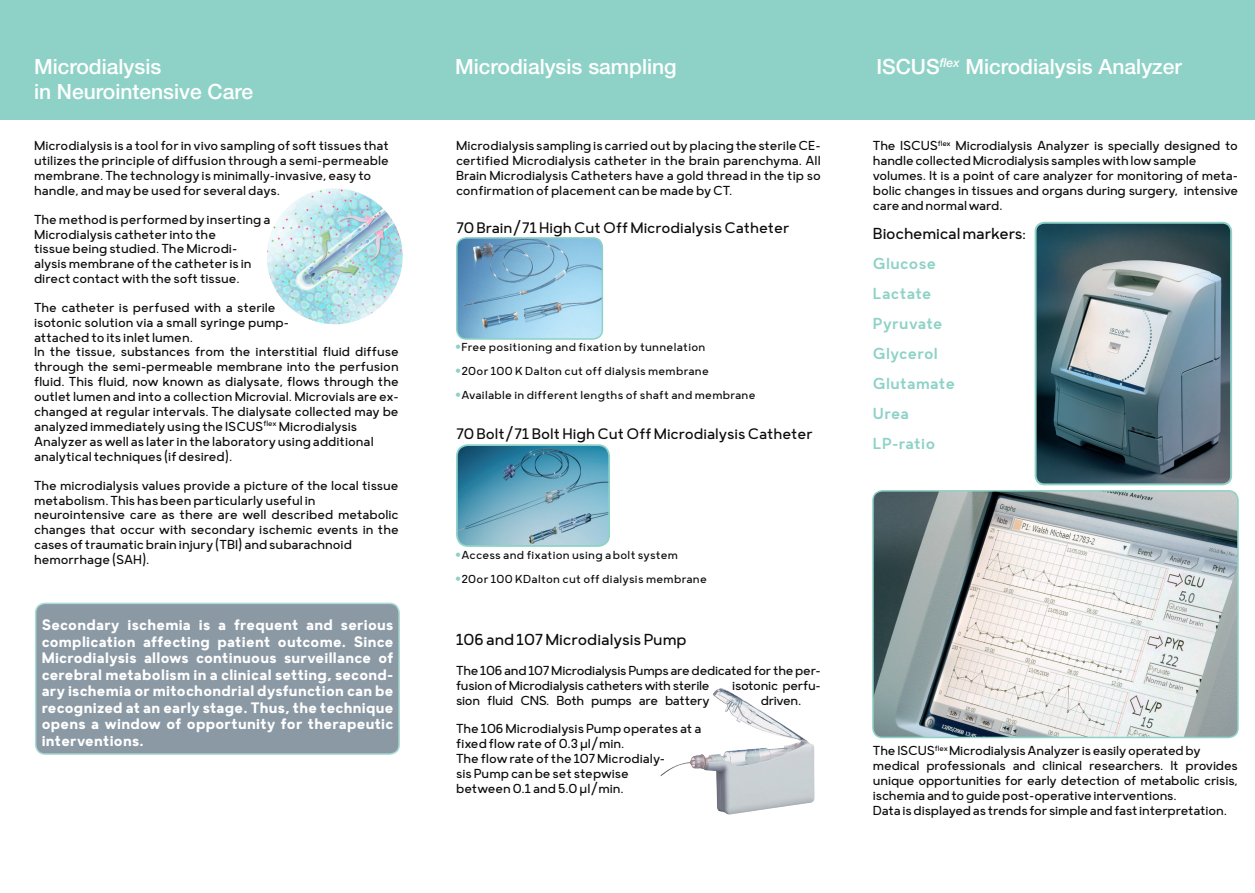
<style>
.page{position:relative;width:1255px;height:893px;background:#fff}
.page>*{position:absolute;margin:0;border:0;box-sizing:border-box;transform-origin:0 0}
.Subhead_3{font:500 21px "Helvetica Neue";color:#fff}
.Reagents{font:500 16.5px "Motiraw";letter-spacing:.025em;color:#8ed2c7}
.blue_subhead{font:16.5px "Motiraw";letter-spacing:-.01em;color:#0e0c0b}
.body{font:700 15.75px/16.5px "Motiraw";letter-spacing:.02em;color:#fff;text-align:justify}
.blue_subhead-2{font:15.75px "Motiraw";color:#0e0c0b}
.body-2{font:13.5px/14.7px "Motiraw";color:#0e0c0b}
.body-3{font:13.5px/15px "Motiraw";letter-spacing:-.02em;color:#0e0c0b}
.bullets{font:12px "Motiraw";letter-spacing:.025em;color:#0e0c0b}
.s1{font-family:"Helvetica Neue";font-weight:300;color:#8ed2c7}
.s2{font-family:"Helvetica Neue";font-weight:300}
</style>
<div class="page">
<div style="left:36px;top:603px;width:363px;height:151px;background:#8b99a5;border-radius:9px"></div>
<div style="left:35px;top:603px;width:365px;height:152px;border:2px solid #8ed2c7;border-radius:9px"></div>
<div style="left:0;top:0;width:1254px;height:119px;background:#8ed2c7"></div>
<img style="left:267px;top:188px;width:136px;height:136px">
<img style="left:459px;top:240px;width:141px;height:97px">
<div style="left:456px;top:237px;width:147px;height:103px;border:2px solid #8ed2c7;border-radius:9px"></div>
<img style="left:459px;top:447px;width:148px;height:97px">
<div style="left:456px;top:444px;width:154px;height:103px;border:2px solid #8ed2c7;border-radius:11px"></div>
<img style="left:660px;top:688px;width:154px;height:126px">
<img style="left:875px;top:491px;width:362px;height:246px">
<div style="left:872px;top:490px;width:366px;height:248px;border:2px solid #8ed2c7;border-radius:9px"></div>
<img style="left:1037px;top:223px;width:193px;height:261px">
<div style="left:1034px;top:222px;width:197px;height:263px;border:2px solid #8ed2c7;border-radius:9px"></div>
<p class="Subhead_3" style="left:34px;top:54px;width:129px">Microdialysis</p>
<p class="Subhead_3" style="left:34px;top:79px;width:221px">in Neurointensive Care</p>
<p class="body-2" style="left:34px;top:138px;width:356px">Microdialysis is a tool for in vivo sampling of soft tissues that utilizes the principle of diffusion through a semi-permeable membrane. The technology is minimally-invasive, easy to handle, and may be used for several days.</p>
<p class="body-2" style="left:34px;top:211px;width:238px">The method is performed by inserting a<br>Microdialysis catheter into the</p>
<p class="body-2" style="left:34px;top:241px;width:219px">tissue being studied. The Microdi&shy;alysis membrane of the catheter is in direct contact with the soft tissue.</p>
<p class="body-2" style="left:34px;top:300px;width:257px">The catheter is perfused with a sterile isotonic solution via a small syringe pump&shy;attached to its inlet lumen.</p>
<p class="body-2" style="left:34px;top:344px;width:366px;text-align:justify">In the tissue, substances from the interstitial fluid diffuse through the semi-permeable membrane into the perfusion fluid. This fluid, now known as dialysate, flows through the outlet lumen and into a collection Microvial. Microvials are ex&shy;changed at regular intervals. The dialysate collected may be analyzed immediately using the ISCUS<sup>flex</sup> Microdialysis</p>
<p class="body-2" style="left:34px;top:433px;width:341px">Analyzer as well as later in the laboratory using additional</p>
<p class="body-2" style="left:34px;top:448px;width:200px">analytical techniques (if desired).</p>
<p class="body-2" style="left:34px;top:478px;width:366px">The microdialysis values provide a picture of the local tissue metabolism. This has been particularly useful in</p>
<p class="body-2" style="left:34px;top:507px;width:366px;text-align:justify">neurointensive care as there are well described metabolic changes that occur with secondary ischemic events in the cases of traumatic brain injury (TBI) and subarachnoid</p>
<p class="body-2" style="left:34px;top:551px;width:117px">hemorrhage (SAH).</p>
<p class="body" style="left:42px;top:616px;width:353px">Secondary ischemia is a frequent and serious complication affecting patient outcome. Since Microdialysis allows continuous surveillance of cerebral metabolism in a clinical setting, second&shy;ary ischemia or mitochondrial dysfunction can be recognized at an early stage. Thus, the technique opens a window of opportunity for therapeutic interventions.</p>
<p class="Subhead_3" style="left:455px;top:54px;width:223px">Microdialysis sampling</p>
<p class="Subhead_3" style="left:876px;top:54px;width:307px">ISCUS<sup>flex</sup> Microdialysis Analyzer</p>
<p class="body-2" style="left:456px;top:138px;width:366px;text-align:justify">Microdialysis sampling is carried out by placing the sterile CE&shy;certified Microdialysis catheter in the brain parenchyma. All Brain Microdialysis Catheters have a gold thread in the tip so confirmation of placement can be made by CT.</p>
<p class="blue_subhead-2" style="left:456px;top:218px;width:335px">70 Brain/71 High Cut Off Microdialysis Catheter</p>
<p class="bullets" style="left:455px;top:340px;width:252px"><span class="s1">•</span>Free positioning and fixation by tunnelation</p>
<p class="bullets" style="left:455px;top:364px;width:255px"><span class="s1">•</span>20or 100 K Dalton cut off dialysis membrane</p>
<p class="bullets" style="left:455px;top:388px;width:302px"><span class="s1">•</span>Available in different lengths of shaft and membrane</p>
<p class="blue_subhead-2" style="left:456px;top:424px;width:358px">70 Bolt/71 Bolt High Cut Off Microdialysis Catheter</p>
<p class="bullets" style="left:455px;top:547px;width:224px"><span class="s1">•</span>Access and fixation using abolt system</p>
<p class="bullets" style="left:455px;top:571px;width:253px"><span class="s1">•</span>20or 100 KDalton cut off dialysis membrane</p>
<p class="blue_subhead" style="left:456px;top:629px;width:232px">106 and 107 Microdialysis Pump</p>
<p class="body-3" style="left:456px;top:662px;width:366px">The 106 and 107 Microdialysis Pumps are dedicated for the per&shy;fusion of Microdialysis catheters with sterile</p>
<p class="body-3" style="left:732px;top:677px;width:90px">isotonic perfu-</p>
<p class="body-3" style="left:456px;top:692px;width:255px">sion fluid CNS. Both pumps are battery</p>
<p class="body-2" style="left:760px;top:692px;width:42px">driven.</p>
<p class="body-2" style="left:456px;top:720px;width:247px">The 106 Microdialysis Pump operates at a fixed flow rate of 0.3 µl/min.</p>
<p class="body-2" style="left:456px;top:750px;width:210px">The flow rate of the 107 Microdialy&shy;sis Pump can be set stepwise between 0.1 and 5.0 µl/min.</p>
<p class="body-2" style="left:873px;top:138px;width:366px">The ISCUS<sup>flex</sup> Microdialysis Analyzer is specially designed to handle collected Microdialysis samples with low sample</p>
<p class="body-2" style="left:873px;top:168px;width:366px;text-align:justify">volumes. It is a point of care analyzer for monitoring of meta&shy;bolic changes in tissues and organs during surgery, intensive care and normal ward<span class="s2">.</span></p>
<p class="blue_subhead" style="left:873px;top:223px;width:155px">Biochemical markers:</p>
<p class="Reagents" style="left:873px;top:253px;width:64px">Glucose</p>
<p class="Reagents" style="left:873px;top:283px;width:60px">Lactate</p>
<p class="Reagents" style="left:873px;top:313px;width:71px">Pyruvate</p>
<p class="Reagents" style="left:873px;top:343px;width:66px">Glycerol</p>
<p class="Reagents" style="left:873px;top:373px;width:83px">Glutamate</p>
<p class="Reagents" style="left:873px;top:403px;width:37px">Urea</p>
<p class="Reagents" style="left:873px;top:433px;width:64px">LP-ratio</p>
<p class="body-2" style="left:873px;top:742px;width:329px">The ISCUS<sup>flex</sup> Microdialysis Analyzer is easily operated by</p>
<p class="body-2" style="left:873px;top:757px;width:366px;text-align:justify">medical professionals and clinical researchers. It provides unique opportunities for early detection of metabolic crisis, ischemia and to guide post-operative interventions.</p>
<p class="body-2" style="left:873px;top:802px;width:355px">Data is displayed as trends for simple and fast interpretation.</p>
</div>
